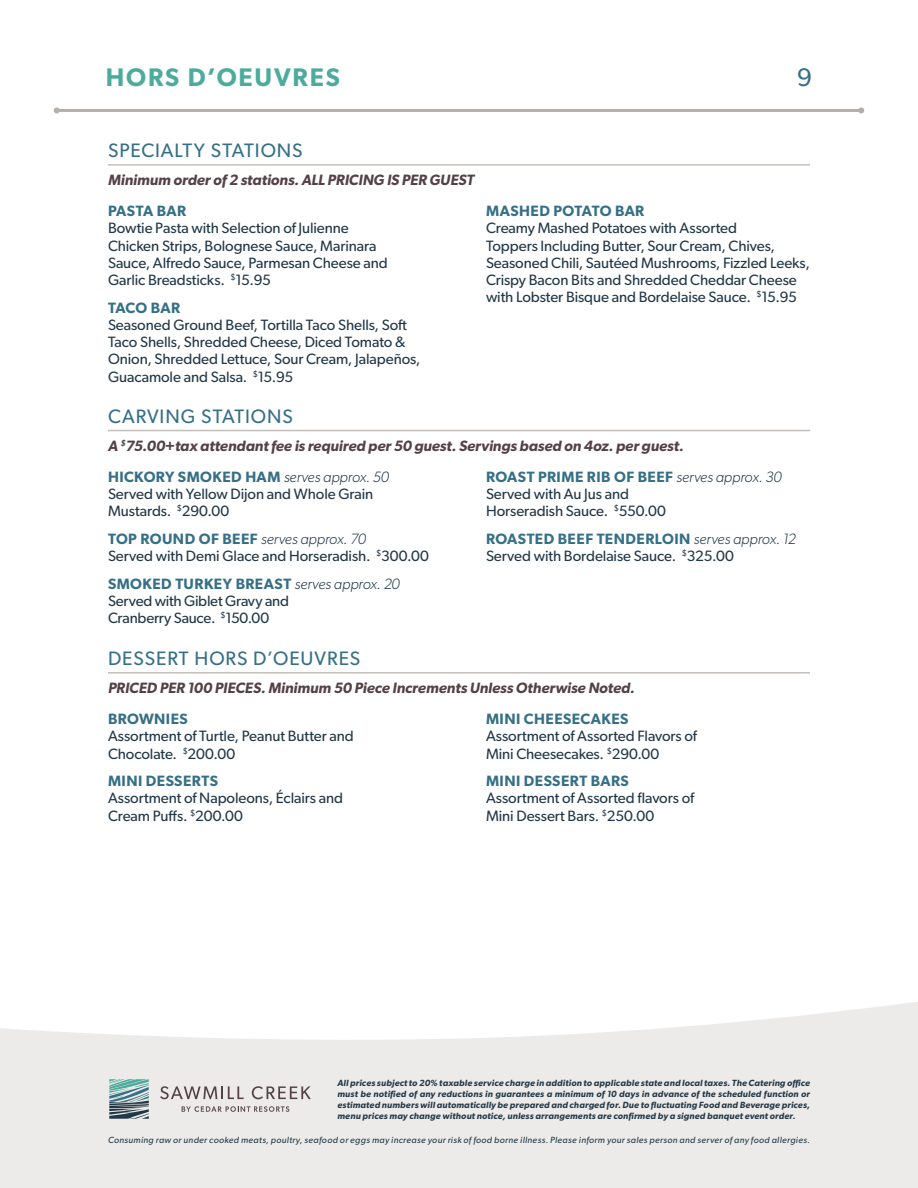
<style>
.page{position:relative;width:918px;height:1188px;background:#fff}
.page>*{position:absolute;margin:0;border:0;box-sizing:border-box;transform-origin:0 0}
.t1{font:600 25.5px "Gibson";letter-spacing:.07em;color:#4cab9c}
.t2{font:25.5px "Gibson";color:#367086}
.subhead{font:19.5px "Gibson";letter-spacing:.05em;color:#367086}
.descriptions{font:15px/17.2px "Gibson";letter-spacing:-.005em;color:#223847}
.infomation{font:italic 600 15px "Gibson";letter-spacing:-.005em;color:#544146}
.subhead_2{font:600 15px "Gibson";letter-spacing:.03em;color:#367086}
.subhead_2-2{font:italic 300 15px "Gibson";letter-spacing:-.01em;color:#223847}
.t3{font:italic 600 9px/10.8px "Gibson";letter-spacing:.02em;color:#223847;text-align:justify}
.t4{font:italic 9px "Gibson";letter-spacing:.04em;color:#223847}
.s1{font-weight:600;font-style:normal;color:#367086}
</style>
<div class="page">
<svg style="left:0;top:1023px;width:918px;height:39px;fill:#ecebe9"></svg>
<svg style="left:731px;top:1002px;width:187px;height:21px"></svg>
<div style="left:0;top:1062px;width:918px;height:126px;background:#ecebe9"></div>
<hr style="left:57px;top:109px;width:804px;height:3px;background:#b5afa9">
<svg style="left:858px;top:107px;width:6px;height:6px"></svg>
<svg style="left:54px;top:107px;width:6px;height:6px"></svg>
<svg style="left:160px;top:1086px;width:84px;height:13px"></svg>
<svg style="left:252px;top:1086px;width:59px;height:13px"></svg>
<svg style="left:182px;top:1106px;width:107px;height:6px"></svg>
<svg style="left:109px;top:1079px;width:40px;height:40px;background:#7e9da1"></svg>
<hr style="left:108px;top:164px;width:702px;height:2px;background:#c4bfbb">
<hr style="left:108px;top:430px;width:702px;height:1px;background:#c4bfbb">
<hr style="left:108px;top:672px;width:702px;height:2px;background:#c4bfbb">
<h1 class="t1" style="left:106px;top:61px;width:235px">HORS D’OEUVRES</h1>
<h1 class="t2" style="left:797px;top:61px;width:16px">9</h1>
<p class="subhead" style="left:108px;top:139px;width:196px">SPECIALTY STATIONS</p>
<p class="infomation" style="left:108px;top:171px;width:368px">Minimum order of 2 stations. ALL PRICING IS PER GUEST</p>
<p class="subhead_2" style="left:108px;top:202px;width:19px">PASTA</p>
<p class="subhead_2" style="left:157px;top:202px;width:21px">BAR</p>
<p class="descriptions" style="left:108px;top:219px;width:281px">Bowtie Pasta with Selection of Julienne Chicken Strips, Bolognese Sauce, Marinara Sauce, Alfredo Sauce, Parmesan Cheese and Garlic Breadsticks. <sup>$</sup>15.95</p>
<p class="subhead_2" style="left:108px;top:299px;width:64px">TACO BAR</p>
<p class="descriptions" style="left:108px;top:316px;width:314px">Seasoned Ground Beef, Tortilla Taco Shells, Soft Taco Shells, Shredded Cheese, Diced Tomato &amp; Onion, Shredded Lettuce, Sour Cream, Jalapeños, Guacamole and Salsa. <sup>$</sup>15.95</p>
<p class="subhead_2" style="left:486px;top:202px;width:150px">MAS HED POTATO BAR</p>
<p class="descriptions" style="left:486px;top:219px;width:325px">Creamy Mashed Potatoes with Assorted<br>Toppers Including Butter, Sour Cream, Chives, Seasoned Chili, Sautéed Mushrooms, Fizzled Leeks, Crispy Bacon Bits and Shredded Cheddar Cheese with Lobster Bisque and Bordelaise Sauce. <sup>$</sup>15.95</p>
<p class="subhead" style="left:108px;top:405px;width:186px">CARVING STATIONS</p>
<p class="infomation" style="left:108px;top:437px;width:577px">A <sup>$</sup>75.00+tax attendant fee is required per 50 guest. Servings based on 4oz. per guest.</p>
<p class="subhead_2" style="left:108px;top:468px;width:115px">HICKORY SMOKED</p>
<p class="subhead_2-2" style="left:245px;top:468px;width:145px"><span class="s1">HAM</span> serves approx. 50</p>
<p class="descriptions" style="left:108px;top:485px;width:267px">Served with Yellow Dijon and Whole Grain<br>Mustards. <sup>$</sup>290.00</p>
<p class="subhead_2" style="left:108px;top:530px;width:66px">TOP ROUND</p>
<p class="subhead_2-2" style="left:199px;top:530px;width:169px"><span class="s1">OF BEE F</span> serves approx. 70</p>
<p class="descriptions" style="left:108px;top:547px;width:323px">Served with Demi Glace and Horseradish. <sup>$</sup>300.00</p>
<p class="subhead_2" style="left:108px;top:574px;width:45px">SMOKED</p>
<p class="subhead_2" style="left:175px;top:574px;width:11px">TURKE</p>
<p class="subhead_2" style="left:223px;top:574px;width:33px">Y BREAST</p>
<p class="subhead_2-2" style="left:295px;top:574px;width:106px">serves approx. 20</p>
<p class="descriptions" style="left:108px;top:592px;width:183px">Served with Giblet Gravy and<br>Cranberry Sauce. <sup>$</sup>150.00</p>
<p class="subhead_2" style="left:486px;top:468px;width:32px">ROAST</p>
<p class="subhead_2-2" style="left:538px;top:468px;width:245px"><span class="s1">PRI ME RI B OF BEE F</span> serves approx. 30</p>
<p class="descriptions" style="left:486px;top:485px;width:182px">Served with Au Jus and<br>Horseradish Sauce. <sup>$</sup>550.00</p>
<p class="subhead_2" style="left:486px;top:530px;width:32px">ROASTED</p>
<p class="subhead_2" style="left:558px;top:530px;width:50px">BEEF TENDERL</p>
<p class="subhead_2-2" style="left:662px;top:530px;width:135px"><span class="s1">OIN</span> serves approx. 12</p>
<p class="descriptions" style="left:486px;top:547px;width:249px">Served with Bordelaise Sauce. <sup>$</sup>325.00</p>
<p class="subhead" style="left:108px;top:647px;width:254px">DESSERT HORS D’OEUVRES</p>
<p class="infomation" style="left:108px;top:679px;width:528px">PRICED PER 100 PIECES. Minimum 50 Piece Increments Unless Otherwise Noted.</p>
<p class="subhead_2" style="left:108px;top:710px;width:56px">BROWNIES</p>
<p class="descriptions" style="left:108px;top:727px;width:247px">Assortment of Turtle, Peanut Butter and<br>Chocolate. <sup>$</sup>200.00</p>
<p class="subhead_2" style="left:108px;top:772px;width:48px">MINI DESSERTS</p>
<p class="descriptions" style="left:108px;top:789px;width:237px">Assortment of Napoleons, Éclairs and<br>Cream Puffs. <sup>$</sup>200.00</p>
<p class="subhead_2" style="left:486px;top:710px;width:69px">MINI CHEESE</p>
<p class="subhead_2" style="left:581px;top:710px;width:21px">CAKES</p>
<p class="descriptions" style="left:486px;top:727px;width:213px">Assortment of Assorted Flavors of<br>Mini Cheesecakes. <sup>$</sup>290.00</p>
<p class="subhead_2" style="left:486px;top:772px;width:48px">MINI DESSERT</p>
<p class="subhead_2" style="left:591px;top:772px;width:20px">BARS</p>
<p class="descriptions" style="left:486px;top:789px;width:210px">Assortment of Assorted flavors of<br>Mini Dessert Bars. <sup>$</sup>250.00</p>
<p class="t3" style="left:338px;top:1078px;width:474px">All prices subject to 20% taxable service charge in addition to applicable state and local taxes. The Catering office must be notified of any reductions in guarantees a minimum of 10 days in advance of the scheduled function or estimated numbers will automatically be prepared and charged for. Due to fluctuating Food and Beverage prices, menu prices may change without notice, unless arrangements are confirmed by a signed banquet event order.</p>
<p class="t4" style="left:108px;top:1135px;width:703px">Consuming raw or under cooked meats, poultry, seafood or eggs may increase your risk of food borne illness. Please inform your sales person and server of any food allergies.</p>
</div>
